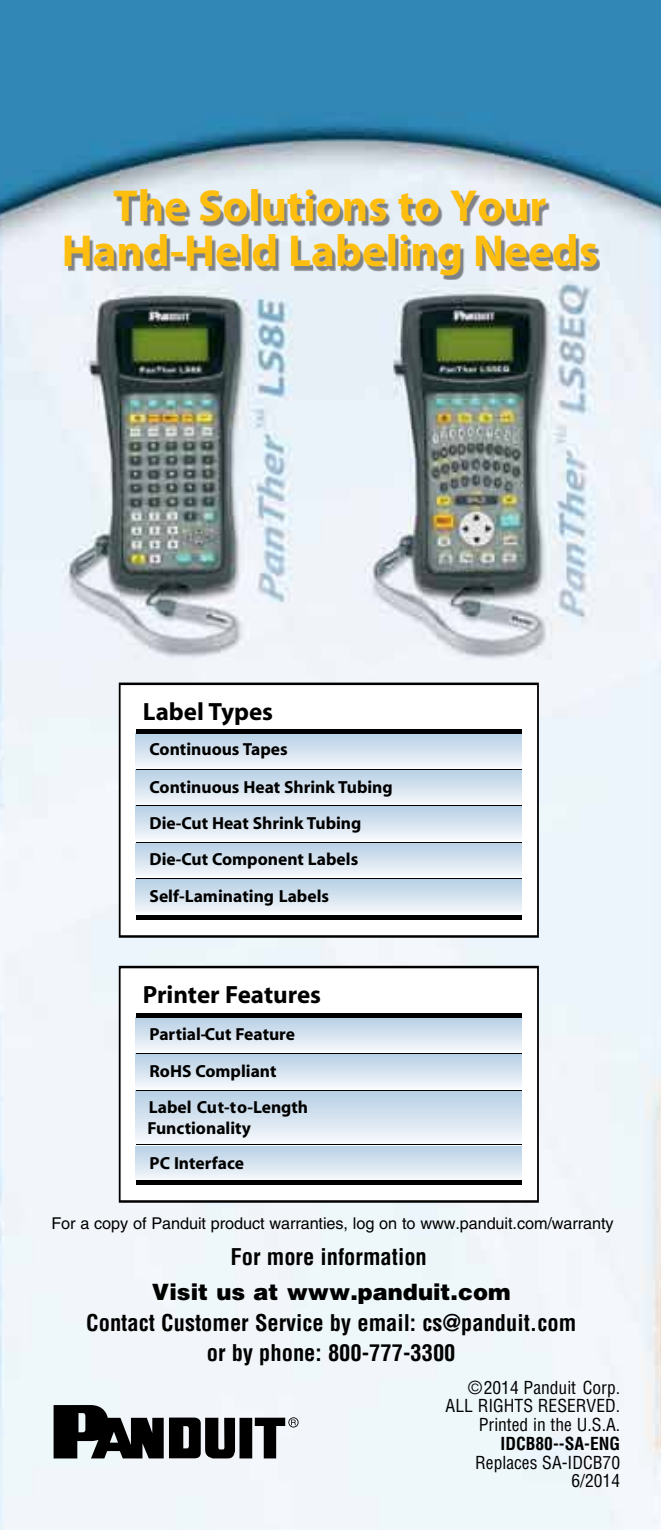
<style>
.page{position:relative;width:661px;height:1530px;background:#fff}
.page>*{position:absolute;margin:0;border:0;box-sizing:border-box;transform-origin:0 0}
.t1{font:700 45px/45px "Myriad Pro";color:#febe10;text-align:center}
.t2{font:700 25px "Myriad";letter-spacing:-.005em;color:#000}
.t3{font:700 condensed 22.5px/30px "Helvetica";color:#000;text-align:center}
.t4{font:900 22.5px "Helvetica";color:#000}
.t5{font:700 17.5px/37.8px "Myriad";color:#000}
.t6{font:condensed 17.5px/18.8px "Helvetica";color:#000;text-align:right}
.t7{font:700 condensed 17.5px "Helvetica";color:#000}
.t8{font:16.25px "Helvetica";letter-spacing:-.005em;color:#000}
</style>
<div class="page">
<img style="left:0;top:0;width:661px;height:1530px">
<div style="left:68px;top:193px;width:531px;height:87px;background:#000;opacity:.46"></div>
<svg style="left:119px;top:683px;width:420px;height:255px"></svg>
<img style="left:136px;top:734px;width:385px;height:181px">
<hr style="left:136px;top:878px;width:386px;height:1px;background:#000">
<hr style="left:136px;top:915px;width:386px;height:4px;background:#000">
<hr style="left:136px;top:842px;width:386px;height:1px;background:#000">
<div style="left:136px;top:729px;width:386px;height:5px;background:#000"></div>
<hr style="left:136px;top:769px;width:386px;height:1px;background:#000">
<hr style="left:136px;top:805px;width:386px;height:1px;background:#000">
<svg style="left:119px;top:966px;width:420px;height:237px"></svg>
<img style="left:136px;top:1018px;width:385px;height:163px">
<hr style="left:136px;top:1181px;width:386px;height:4px;background:#000">
<hr style="left:136px;top:1014px;width:386px;height:4px;background:#000">
<hr style="left:136px;top:1053px;width:386px;height:1px;background:#000">
<hr style="left:136px;top:1090px;width:386px;height:1px;background:#000">
<hr style="left:136px;top:1144px;width:386px;height:1px;background:#000">
<svg style="left:54px;top:1405px;width:244px;height:53px"></svg>
<h1 class="t1" style="left:62px;top:182px;width:538px">The Solutions to Your<br>Hand-Held Labeling Needs</h1>
<h2 class="t2" style="left:143px;top:698px;width:132px">Label Types</h2>
<p class="t5" style="left:149px;top:731px;width:140px">Continuous Tapes</p>
<p class="t5" style="left:149px;top:769px;width:245px">Continuous Heat Shrink Tubing</p>
<p class="t5" style="left:149px;top:805px;width:213px">Die-Cut Heat Shrink Tubing</p>
<p class="t5" style="left:149px;top:841px;width:210px">Die-Cut Component Labels</p>
<p class="t5" style="left:149px;top:878px;width:181px">Self-Laminating Labels</p>
<h2 class="t2" style="left:143px;top:982px;width:180px">Printer Features</h2>
<p class="t5" style="left:149px;top:1015px;width:147px">Partial- Cut Feature<br>RoHS Compliant</p>
<p class="t5" style="left:147px;top:1097px;width:162px;line-height:21px">Label Cut-to-Length<br>Functionality</p>
<p class="t5" style="left:149px;top:1144px;width:96px">PC Interface</p>
<p class="t8" style="left:51px;top:1213px;width:564px">For a copy of Panduit product warranties, log on to www.panduit.com/warranty</p>
<p class="t3" style="left:230px;top:1242px;width:198px">For more information</p>
<p class="t4" style="left:152px;top:1277px;width:360px">Visit us at www.panduit.com</p>
<p class="t3" style="left:86px;top:1308px;width:491px">Contact Customer Service by email: cs@panduit.com or by phone: 800-777-3300</p>
<p class="t6" style="left:445px;top:1378px;width:176px">©2014 Panduit Corp.<br>All rights reserved.<br>Printed in the U.S.A.</p>
<p class="t7" style="left:500px;top:1432px;width:121px">IDCB80--SA-ENG</p>
<p class="t6" style="left:475px;top:1453px;width:146px">Replaces SA-IDCB70<br>6/2014</p>
</div>
